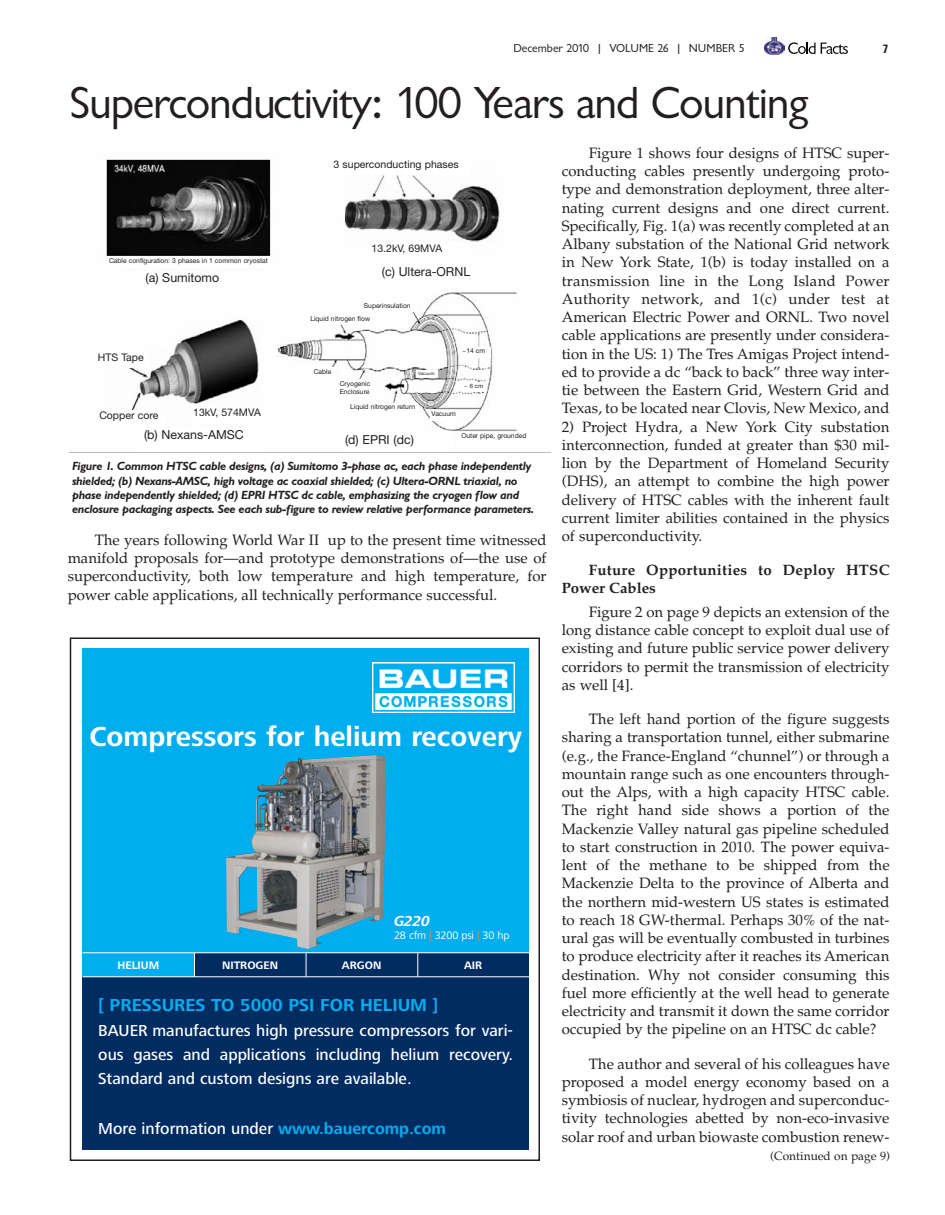
<style>
.page{position:relative;width:945px;height:1215px;background:#fff}
.page>*{position:absolute;margin:0;border:0;box-sizing:border-box;transform-origin:0 0}
.t1{font:46.5px "Classical Sans Regular DTC";letter-spacing:-.025em;color:#231f20}
.t2{font:28.5px "Frutiger Next LT Bold+KSJDOO";color:#fff}
.t3{font:18px "Frutiger Next LT Bold+KSJDOO";color:#00aeef}
.t4{font:16.5px/24px "Frutiger Next LT Medium+NCSSVR";color:#fff;text-align:justify}
.t5{font:15px/18.3px "Palatino";color:#231f20;text-align:justify}
.t6{font:700 15px/18px "Palatino";letter-spacing:.02em;color:#231f20}
.t7{font:15px "Frutiger Next LT Bold It+ZNSSFL";color:#fff}
.t8{font:12.3px "Helvetica Neue";color:#231f20}
.t9{font:12px/14.4px "Classical Sans Bold Ita DTC";letter-spacing:-.025em;color:#231f20}
.t10{font:12px "Classical Sans Regular DTC";color:#231f20}
.t11{font:12px "Palatino";color:#231f20}
.t12{font:12px "Helvetica+T42+WXSALE";color:#000}
.t13{font:700 condensed 12px "Univers";color:#231f20}
.t14{font:11.25px "Frutiger Next LT Bold+KSJDOO";color:#fff}
.t15{font:11.25px "Frutiger Next LT Regular+SJBAHA";letter-spacing:-.015em;color:#fff}
.t16{font:10.5px "Helvetica Neue";color:#231f20}
.t17{font:6.75px/13.2px "Helvetica Neue";color:#231f20}
.t18{font:6px "Helvetica Neue";color:#231f20}
.t19{font:4.5px "Helvetica Neue";color:#231f20}
.s1{color:#f58428}
.s2{font-family:"Frutiger Next LT Bold+KSJDOO";color:#00aeef}
</style>
<div class="page">
<svg style="left:82px;top:648px;width:447px;height:502px;background:#127aaf"></svg>
<div style="left:70px;top:638px;width:470px;height:523px;border:2px solid #231f20"></div>
<svg style="left:788px;top:42px;width:60px;height:12px"></svg>
<img style="left:764px;top:38px;width:21px;height:17px">
<img style="left:106px;top:159px;width:411px;height:273px">
<div style="left:144px;top:272px;width:90px;height:22px;background:#fff"></div>
<div style="left:380px;top:266px;width:99px;height:22px;background:#fff"></div>
<div style="left:143px;top:429px;width:115px;height:22px;background:#fff"></div>
<div style="left:108px;top:256px;width:163px;height:12px;background:#fff"></div>
<div style="left:332px;top:159px;width:136px;height:16px;background:#fff"></div>
<div style="left:370px;top:243px;width:99px;height:15px;background:#fff"></div>
<div style="left:96px;top:352px;width:51px;height:16px;background:#fff"></div>
<div style="left:98px;top:410px;width:64px;height:16px;background:#fff"></div>
<div style="left:192px;top:407px;width:72px;height:17px;background:#fff"></div>
<div style="left:362px;top:302px;width:56px;height:10px;background:#fff"></div>
<div style="left:309px;top:315px;width:69px;height:10px;background:#fff"></div>
<div style="left:338px;top:379px;width:36px;height:19px;background:#fff"></div>
<div style="left:349px;top:403px;width:69px;height:10px;background:#fff"></div>
<div style="left:312px;top:368px;width:24px;height:11px;background:#fff"></div>
<div style="left:430px;top:410px;width:30px;height:10px;background:#fff"></div>
<div style="left:417px;top:370px;width:21px;height:8px;background:#fff"></div>
<div style="left:461px;top:347px;width:29px;height:10px;background:#fff"></div>
<div style="left:463px;top:382px;width:22px;height:9px;background:#fff"></div>
<p class="t10" style="left:513px;top:44px;width:233px">December 2010 | VOLUME 26 | NUMBER 5</p>
<p class="t13" style="left:883px;top:44px;width:7px">7</p>
<p class="t1" style="left:69px;top:87px;width:741px">Superconductivity: 100 Years and Counting</p>
<p class="t16" style="left:334px;top:160px;width:127px">3 superconducting phases</p>
<p class="t17" style="left:109px;top:254px;width:160px">Cable configuration: 3 phases in 1 common cryostat</p>
<p class="t8" style="left:146px;top:274px;width:75px">(a) Sumitomo</p>
<p class="t16" style="left:98px;top:353px;width:47px">HTS Tape</p>
<p class="t16" style="left:99px;top:411px;width:61px">Copper core</p>
<p class="t16" style="left:193px;top:408px;width:69px">13kV, 574MVA</p>
<p class="t16" style="left:372px;top:244px;width:72px">13.2kV, 69MVA</p>
<p class="t8" style="left:382px;top:267px;width:90px">(c) Ultera-ORNL</p>
<p class="t17" style="left:310px;top:300px;width:102px;text-indent:54px">Superinsulation<br>Liquid nitrogen flow</p>
<p class="t17" style="left:314px;top:366px;width:19px">Cable</p>
<p class="t17" style="left:462px;top:345px;width:24px">~14 cm</p>
<p class="t18" style="left:464px;top:383px;width:20px">~6cm</p>
<p class="t19" style="left:418px;top:372px;width:18px">Vacuum</p>
<p class="t17" style="left:340px;top:380px;width:32px;line-height:8.1px">Cryogenic<br>Enclosure</p>
<p class="t17" style="left:350px;top:401px;width:67px">Liquid nitrogen return</p>
<p class="t17" style="left:432px;top:408px;width:26px">Vacuum</p>
<p class="t8" style="left:144px;top:430px;width:101px">(b) Nexans-AMSC</p>
<p class="t8" style="left:345px;top:435px;width:70px">(d) EPRI (dc)</p>
<p class="t17" style="left:461px;top:430px;width:67px">Outer pipe, grounded</p>
<p class="t9" style="left:72px;top:460px;width:464px">Figure 1. Common HTSC cable designs, (a) Sumitomo 3-phase ac, each phase independently shielded; (b) Nexans-AMSC, high voltage ac coaxial shielded; (c) Ultera-ORNL triaxial, no phase independently shielded; (d) EPRI HTSC dc cable, emphasizing the cryogen flow and enclosure packaging aspects. See each sub-figure to review relative performance parameters.</p>
<p class="t5" style="left:68px;top:531px;width:480px;text-indent:27px">The years following World War II up to the present time witnessed manifold proposals for—and prototype demonstrations of—the use of superconductivity, both low temperature and high temperature, for power cable applications, all technically performance successful.</p>
<p class="t12" style="left:67px;top:595px;width:10px">C</p>
<p class="t2" style="left:89px;top:727px;width:434px">Compressors for helium recovery</p>
<p class="t7" style="left:394px;top:916px;width:37px">G220</p>
<p class="t15" style="left:394px;top:932px;width:117px">28 cfm <span class="s1">|</span> 3200 psi <span class="s1">|</span> 30 hp</p>
<p class="t14" style="left:117px;top:961px;width:43px">HELIUM</p>
<p class="t14" style="left:222px;top:961px;width:57px">NITROGEN</p>
<p class="t14" style="left:342px;top:961px;width:41px">ARGON</p>
<p class="t14" style="left:464px;top:961px;width:20px">AIR</p>
<p class="t3" style="left:98px;top:999px;width:342px">[ PRESSURES TO 5000 PSI FOR HELIUM ]</p>
<p class="t4" style="left:98px;top:1021px;width:416px">BAUER manufactures high pressure compressors for vari&shy;ous gases and applications including helium recovery.<br>Standard and custom designs are available.</p>
<p class="t4" style="left:98px;top:1119px;width:349px">More information under <span class="s2">www.bauercomp.com</span></p>
<p class="t5" style="left:562px;top:144px;width:329px;text-indent:27px">Figure 1 shows four designs of HTSC super&shy;conducting cables presently undergoing proto&shy;type and demonstration deployment, three alter&shy;nating current designs and one direct current.<br>Specifically, Fig. 1(a) was recently completed at an Albany substation of the National Grid network in New York State, 1(b) is today installed on a transmission line in the Long Island Power Authority network, and 1(c) under test at American Electric Power and ORNL. Two novel cable applications are presently under considera&shy;tion in the US: 1) The Tres Amigas Project intend&shy;ed to provide a dc “back to back” three way inter&shy;tie between the Eastern Grid, Western Grid and Texas, to be located near Clovis, New Mexico, and</p>
<p class="t5" style="left:562px;top:417px;width:329px">2) Project Hydra, a New York City substation interconnection, funded at greater than $30 mil&shy;lion by the Department of Homeland Security (DHS), an attempt to combine the high power delivery of HTSC cables with the inherent fault current limiter abilities contained in the physics of superconductivity.</p>
<p class="t6" style="left:562px;top:561px;width:329px;text-indent:27px">Future Opportunities to Deploy HTSC<br>Power Cables</p>
<p class="t5" style="left:562px;top:603px;width:329px;text-indent:27px">Figure 2 on page 9 depicts an extension of the long distance cable concept to exploit dual use of existing and future public service power delivery corridors to permit the transmission of electricity as well [4].</p>
<p class="t5" style="left:562px;top:710px;width:329px;text-indent:27px">The left hand portion of the figure suggests sharing a transportation tunnel, either submarine (e.g., the France-England “chunnel”) or through a mountain range such as one encounters through&shy;out the Alps, with a high capacity HTSC cable.<br>The right hand side shows a portion of the Mackenzie Valley natural gas pipeline scheduled to start construction in 2010. The power equiva&shy;lent of the methane to be shipped from the Mackenzie Delta to the province of Alberta and the northern mid-western US states is estimated to reach 18 GW-thermal. Perhaps 30% of the nat&shy;ural gas will be eventually combusted in turbines to produce electricity after it reaches its American destination. Why not consider consuming this fuel more efficiently at the well head to generate electricity and transmit it down the same corridor occupied by the pipeline on an HTSC dc cable?</p>
<p class="t5" style="left:562px;top:1054px;width:329px;text-indent:27px">The author and several of his colleagues have proposed a model energy economy based on a symbiosis of nuclear, hydrogen and superconduc&shy;tivity technologies abetted by non-eco-invasive solar roof and urban biowaste combustion renew-</p>
<p class="t11" style="left:770px;top:1149px;width:121px">(Continued on page 9)</p>
</div>
